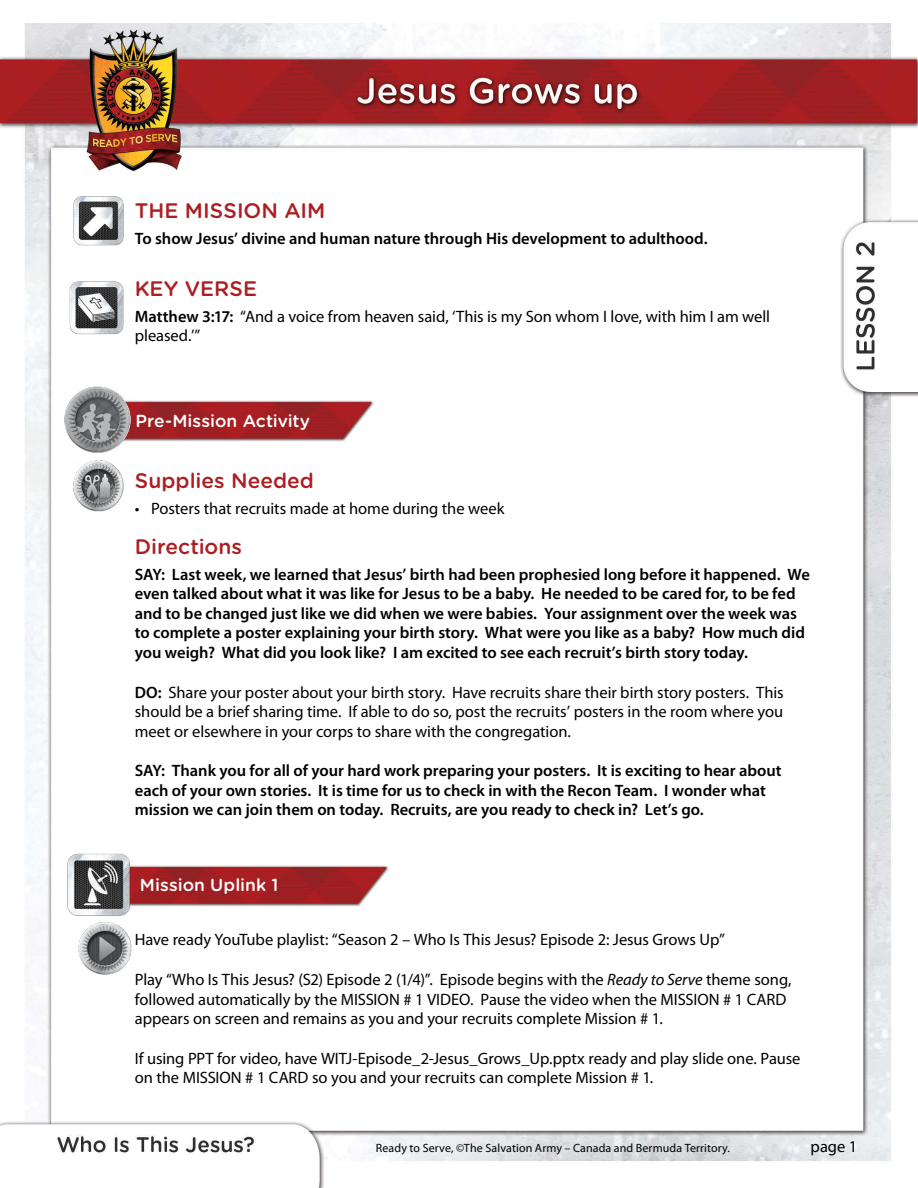
<style>
.page{position:relative;width:918px;height:1188px;background:#fff}
.page>*{position:absolute;margin:0;border:0;box-sizing:border-box;transform-origin:0 0}
.t1{font:500 21px "Gotham Rounded";color:#ab1f23}
.t2{font:500 17.4px "Gotham Rounded";color:#fff}
.t3{font:16.5px/19.5px "Myriad Pro";letter-spacing:-.005em;color:#000}
.t4{font:600 16.5px/19.5px "Myriad Pro";color:#000}
.t5{font:12px "Myriad Pro";letter-spacing:.01em;color:#000}
.s1{font-weight:600}
.s2{font-style:italic}
</style>
<div class="page">
<img style="left:0;top:23px;width:918px;height:1165px">
<img style="left:68px;top:279px;width:57px;height:56px">
<img style="left:72px;top:195px;width:53px;height:52px">
<img style="left:134px;top:397px;width:240px;height:45px">
<img style="left:63px;top:383px;width:71px;height:72px">
<img style="left:71px;top:460px;width:55px;height:52px">
<img style="left:132px;top:862px;width:257px;height:45px">
<img style="left:68px;top:852px;width:64px;height:66px">
<img style="left:78px;top:921px;width:56px;height:57px">
<p class="t1" style="left:135px;top:195px;width:192px">THE MISSION AIM</p>
<p class="t4" style="left:135px;top:228px;width:574px">To show Jesus’ divine and human nature through His development to adulthood.</p>
<p class="t1" style="left:135px;top:273px;width:124px">KEY VERSE</p>
<p class="t3" style="left:135px;top:306px;width:637px"><span class="s1">Matthew 3:17:</span> “And a voice from heaven said, ‘This is my Son whom I love, with him I am well pleased.’”</p>
<p class="t2" style="left:136px;top:409px;width:176px">Pre-Mission Activity</p>
<p class="t1" style="left:135px;top:465px;width:181px">Supplies Needed</p>
<p class="t3" style="left:135px;top:498px;width:371px">• Posters that recruits made at home during the week</p>
<p class="t1" style="left:135px;top:531px;width:109px">Directions</p>
<p class="t4" style="left:135px;top:564px;width:677px">SAY: Last week, we learned that Jesus’ birth had been prophesied long before it happened. We even talked about what it was like for Jesus to be a baby. He needed to be cared for, to be fed and to be changed just like we did when we were babies. Your assignment over the week was to complete a poster explaining your birth story. What were you like as a baby? How much did you weigh? What did you look like? I am excited to see each recruit’s birth story today.</p>
<p class="t3" style="left:135px;top:682px;width:650px;text-align:justify"><span class="s1">DO:</span> Share your poster about your birth story. Have recruits share their birth story posters. This should be a brief sharing time. If able to do so, post the recruits’ posters in the room where you meet or elsewhere in your corps to share with the congregation.</p>
<p class="t4" style="left:135px;top:761px;width:648px">SAY: Thank you for all of your hard work preparing your posters. It is exciting to hear about each of your own stories. It is time for us to check in with the Recon Team. I wonder what mission we can join them on today. Recruits, are you ready to check in? Let’s go.</p>
<p class="t2" style="left:140px;top:872px;width:140px">Mission Uplink 1</p>
<p class="t3" style="left:135px;top:930px;width:592px">Have ready YouTube playlist: “Season 2 – Who Is This Jesus? Episode 2: Jesus Grows Up”</p>
<p class="t3" style="left:135px;top:970px;width:658px">Play “Who Is This Jesus? (S2) Episode 2 (1/4)”. Episode begins with the <span class="s2">Ready to Serve</span> theme song, followed automatically by the MISSION # 1 VIDEO. Pause the video when the MISSION # 1 CARD appears on screen and remains as you and your recruits complete Mission # 1.</p>
<p class="t3" style="left:135px;top:1048px;width:667px">If using PPT for video, have WITJ-Episode_2-Jesus_Grows_Up.pptx ready and play slide one. Pause on the MISSION # 1 CARD so you and your recruits can complete Mission # 1.</p>
<p class="t5" style="left:376px;top:1141px;width:356px">Ready to Serve, ©The Salvation Army – Canada and Bermuda Territory.</p>
<p class="t3" style="left:811px;top:1136px;width:48px">page 1</p>
</div>
